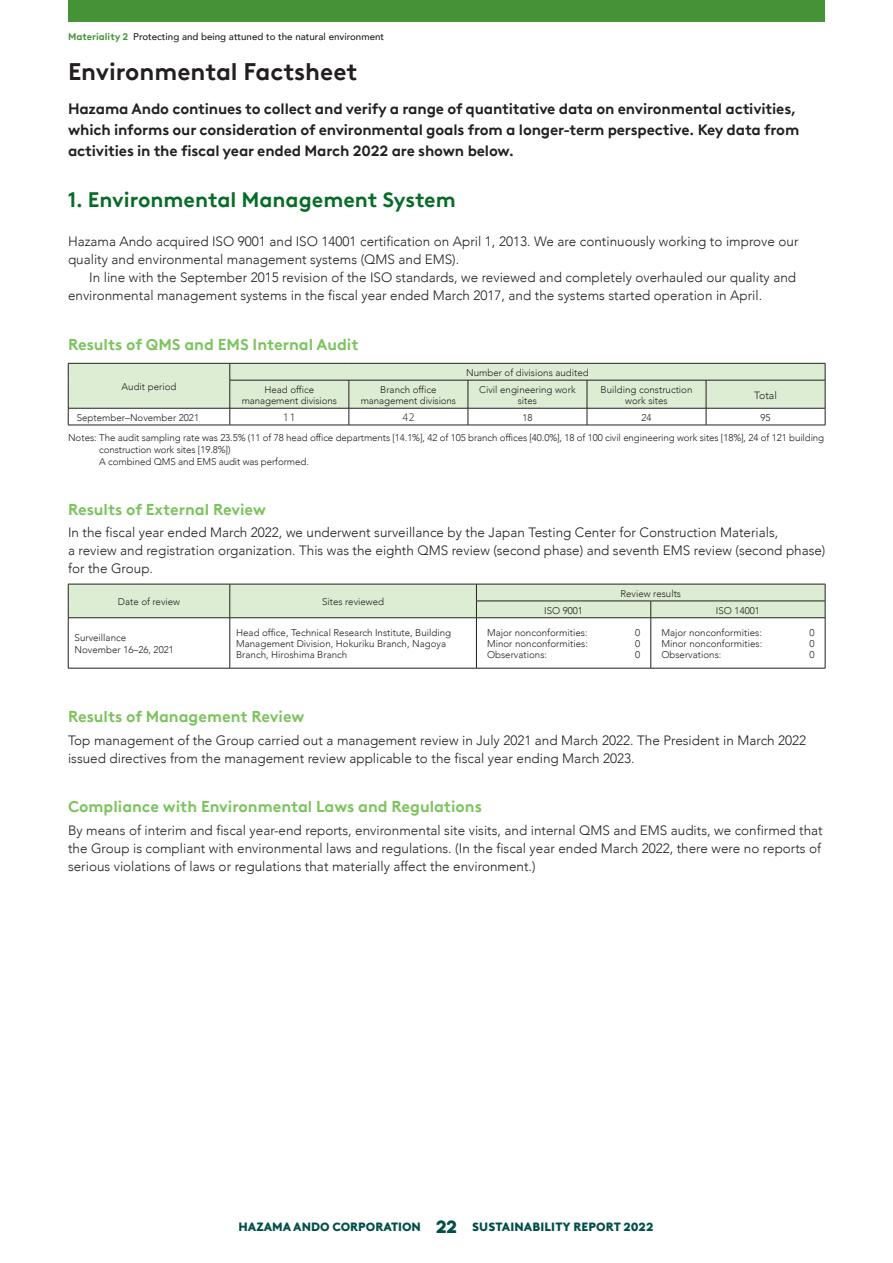
<style>
.page{position:relative;width:893px;height:1263px;background:#fff}
.page>*{position:absolute;margin:0;border:0;box-sizing:border-box;transform-origin:0 0}
.t1{font:700 24px "Brown LLTT";color:#231f20}
.t2{font:700 21px "Brown LLTT";color:#086c28}
.t3{font:700 15.75px "Brown LLTT";color:#7bc35c}
.t4{font:700 15px/21px "Brown LLTT";letter-spacing:-.01em;color:#231f20}
.t5{font:300 13.5px/18px "Avenir";color:#231f20}
.t6{font:900 12px "Brown LLTT";color:#014f49}
.t7{font:300 10.5px "Avenir";color:#231f20}
.t8{font:300 9.75px/11.2px "Avenir";color:#231f20;text-align:center}
.t9{font:500 9.75px "Avenir";color:#231f20}
.t10{font:300 9.75px "Axis Std";color:#231f20}
.s1{font-family:"Brown LLTT";font-weight:700;color:#459336}
.s2{font-size:18px}
</style>
<div class="page">
<div style="left:68px;top:0;width:757px;height:21px;background:#459336"></div>
<hr style="left:230px;top:425px;width:119px;height:1px;background:#231f20">
<hr style="left:349px;top:425px;width:119px;height:1px;background:#231f20">
<hr style="left:468px;top:425px;width:119px;height:1px;background:#231f20">
<hr style="left:587px;top:425px;width:119px;height:1px;background:#231f20">
<hr style="left:706px;top:425px;width:119px;height:1px;background:#231f20">
<svg style="left:68px;top:363px;width:758px;height:62px"></svg>
<hr style="left:68px;top:425px;width:162px;height:1px;background:#231f20">
<hr style="left:68px;top:618px;width:1px;height:50px;background:#231f20">
<hr style="left:230px;top:618px;width:1px;height:50px;background:#231f20">
<hr style="left:476px;top:618px;width:1px;height:50px;background:#231f20">
<hr style="left:650px;top:618px;width:1px;height:50px;background:#231f20">
<hr style="left:825px;top:618px;width:1px;height:50px;background:#231f20">
<hr style="left:68px;top:668px;width:162px;height:1px;background:#231f20">
<hr style="left:230px;top:668px;width:246px;height:1px;background:#231f20">
<hr style="left:476px;top:668px;width:175px;height:1px;background:#231f20">
<hr style="left:651px;top:668px;width:174px;height:1px;background:#231f20">
<svg style="left:68px;top:584px;width:758px;height:34px;background:#d3e2cb"></svg>
<hr style="left:476px;top:617px;width:175px;height:1px;background:#231f20">
<hr style="left:651px;top:617px;width:174px;height:1px;background:#231f20">
<p class="t9" style="left:68px;top:29px;width:318px"><span class="s1">Materiality 2</span> Protecting and being attuned to the natural environment</p>
<h1 class="t1" style="left:68px;top:53px;width:291px">Environmental Factsheet</h1>
<p class="t4" style="left:68px;top:97px;width:733px">Hazama Ando continues to collect and verify a range of quantitative data on environmental activities, which informs our consideration of environmental goals from a longer-term perspective. Key data from activities in the fiscal year ended March 2022 are shown below.</p>
<h2 class="t2" style="left:68px;top:183px;width:389px">1. Environmental Management System</h2>
<p class="t5" style="left:68px;top:232px;width:732px">Hazama Ando acquired ISO 9001 and ISO 14001 certification on April 1, 2013. We are continuously working to improve our quality and environmental management systems (QMS and EMS).</p>
<p class="t5" style="left:68px;top:268px;width:730px;text-indent:21px">In line with the September 2015 revision of the ISO standards, we reviewed and completely overhauled our quality and environmental management systems in the fiscal year ended March 2017, and the systems started operation in April.</p>
<p class="t3" style="left:68px;top:332px;width:292px">Results of QMS and EMS Internal Audit</p>
<p class="t8" style="left:122px;top:381px;width:56px">Audit period</p>
<p class="t8" style="left:466px;top:367px;width:124px">Number of divisions audited</p>
<p class="t8" style="left:242px;top:384px;width:97px">Head office management divisions</p>
<p class="t8" style="left:361px;top:384px;width:97px">Branch office management divisions</p>
<p class="t8" style="left:479px;top:384px;width:98px">Civil engineering work sites</p>
<p class="t8" style="left:601px;top:384px;width:93px">Building construction work sites</p>
<p class="t7" style="left:754px;top:389px;width:24px">Total</p>
<p class="t8" style="left:77px;top:412px;width:124px">September–November 2021</p>
<p class="t10" style="left:283px;top:410px;width:14px">11</p>
<p class="t10" style="left:402px;top:410px;width:14px">42</p>
<p class="t8" style="left:522px;top:412px;width:12px">18</p>
<p class="t8" style="left:641px;top:412px;width:12px">24</p>
<p class="t8" style="left:68px;top:407px;width:758px;line-height:20.9px;text-align:left;text-indent:692px">95<br>Notes: The audit sampling rate was 23.5% (11 of 78 head office departments [14.1%], 42 of 105 branch offices [40.0%], 18 of 100 civil engineering work sites [18%], 24 of 121 building</p>
<p class="t8" style="left:99px;top:444px;width:211px;line-height:12px;text-align:left">construction work sites [19.8%])<br>A combined QMS and EMS audit was performed.</p>
<p class="t3" style="left:68px;top:497px;width:199px">Results of External Review</p>
<p class="t5" style="left:68px;top:524px;width:759px">In the fiscal year ended March 2022, we underwent surveillance by the Japan Testing Center for Construction Materials,<br>a review and registration organization. This was the eighth QMS review (second phase) and seventh EMS review (second phase) for the Group.</p>
<p class="t8" style="left:118px;top:596px;width:64px">Date of review</p>
<p class="t8" style="left:322px;top:596px;width:64px">Sites reviewed</p>
<p class="t8" style="left:620px;top:588px;width:62px">Review results</p>
<p class="t8" style="left:544px;top:604px;width:40px">ISO 9001</p>
<p class="t8" style="left:716px;top:604px;width:45px">ISO 14001</p>
<p class="t8" style="left:75px;top:632px;width:101px;text-align:left">Surveillance<br>November 16–26, 2021</p>
<p class="t8" style="left:236px;top:627px;width:216px;text-align:left">Head office, Technical Research Institute, Building<br>Management Division, Hokuriku Branch, Nagoya<br>Branch, Hiroshima Branch</p>
<p class="t8" style="left:487px;top:627px;width:102px">Major nonconformities:</p>
<p class="t8" style="left:635px;top:627px;width:7px">0</p>
<p class="t8" style="left:487px;top:638px;width:102px">Minor nonconformities:</p>
<p class="t8" style="left:635px;top:638px;width:7px">0</p>
<p class="t8" style="left:487px;top:649px;width:61px">Observations:</p>
<p class="t8" style="left:635px;top:649px;width:7px">0</p>
<p class="t8" style="left:661px;top:627px;width:102px">Major nonconformities:</p>
<p class="t8" style="left:809px;top:627px;width:7px">0</p>
<p class="t8" style="left:661px;top:638px;width:102px">Minor nonconformities:</p>
<p class="t8" style="left:809px;top:638px;width:7px">0</p>
<p class="t8" style="left:661px;top:649px;width:61px">Observations:</p>
<p class="t8" style="left:809px;top:649px;width:7px">0</p>
<p class="t3" style="left:68px;top:704px;width:238px">Results of Management Review</p>
<p class="t5" style="left:68px;top:731px;width:740px">Top management of the Group carried out a management review in July 2021 and March 2022. The President in March 2022 issued directives from the management review applicable to the fiscal year ending March 2023.</p>
<p class="t3" style="left:68px;top:794px;width:415px">Compliance with Environmental Laws and Regulations</p>
<p class="t5" style="left:68px;top:821px;width:756px;text-align:justify">By means of interim and fiscal year-end reports, environmental site visits, and internal QMS and EMS audits, we confirmed that the Group is compliant with environmental laws and regulations. (In the fiscal year ended March 2022, there were no reports of serious violations of laws or regulations that materially affect the environment.)</p>
<p class="t6" style="left:239px;top:1217px;width:416px">HAZAMA ANDO CORPORATION <span class="s2">22</span> SUSTAINABILITY REPORT 2022</p>
</div>
